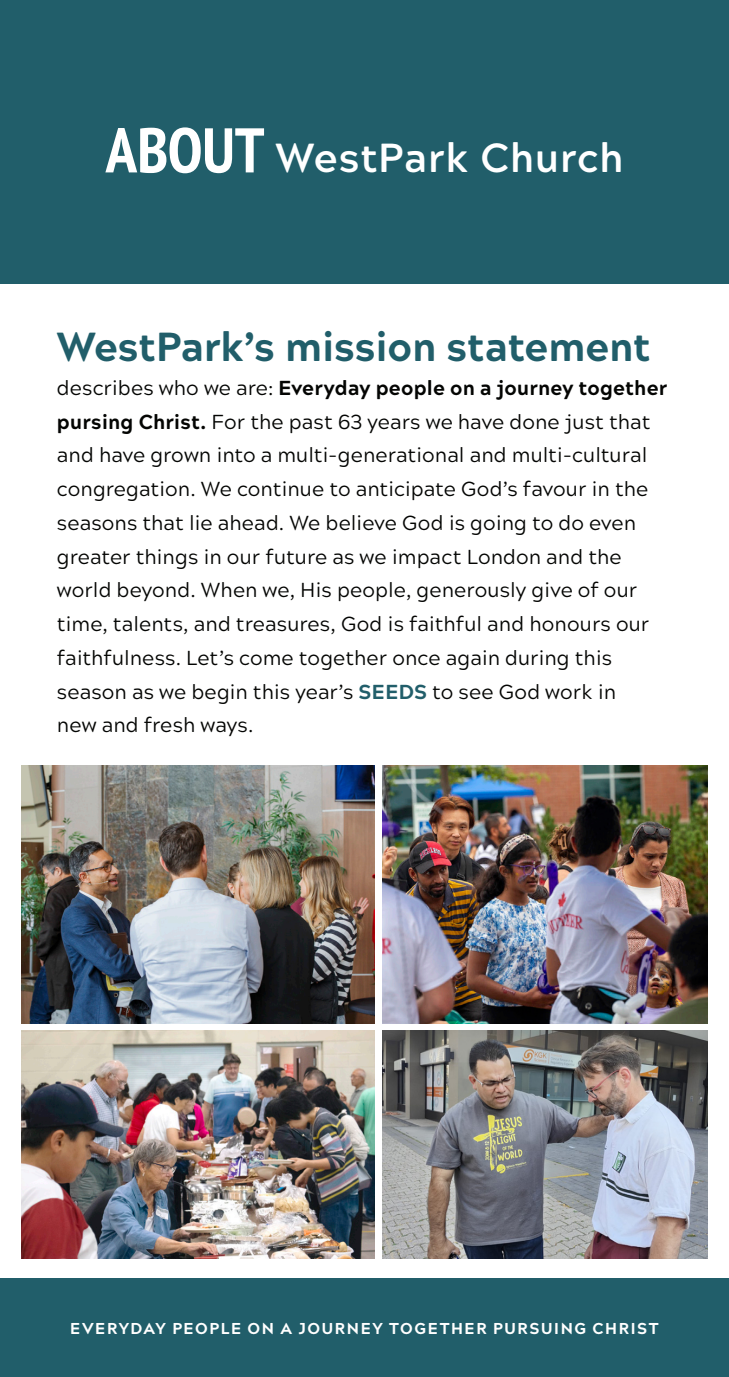
<style>
.page{position:relative;width:729px;height:1377px;background:#fff}
.page>*{position:absolute;margin:0;border:0;box-sizing:border-box;transform-origin:0 0}
.Pull_Text{font:800 40.5px "Acherus Grotesque";letter-spacing:-.01em;color:#215e6a}
.Pull_Text-2{font:700 40.5px "Acherus Grotesque";letter-spacing:.01em;color:#fff}
.Pull_Text-3{font:20.25px/33.8px "Acherus Grotesque";letter-spacing:.005em;color:#040503}
.Pull_Text-4{font:800 15.75px "Acherus Grotesque";letter-spacing:.1em;color:#fff}
.s1{font-family:"PT Sans";font-stretch:condensed;font-size:63px}
.s2{font-weight:800}
.s3{font-weight:800;color:#215e6a}
</style>
<div class="page">
<div style="left:0;top:1279px;width:729px;height:98px;background:#215e6a"></div>
<div style="left:0;top:0;width:729px;height:284px;background:#215e6a"></div>
<img style="left:21px;top:1030px;width:353px;height:228px">
<img style="left:383px;top:1030px;width:325px;height:228px">
<img style="left:383px;top:766px;width:325px;height:257px">
<img style="left:21px;top:766px;width:353px;height:257px">
<p class="Pull_Text-2" style="left:106px;top:124px;width:519px"><span class="s1">ABOUT</span> WestPark Church</p>
<p class="Pull_Text" style="left:57px;top:312px;width:595px">WestPark’s mission statement</p>
<p class="Pull_Text-3" style="left:57px;top:370px;width:612px">describes who we are: <span class="s2">Everyday people on a journey together pursing Christ.</span> For the past 63 years we have done just that and have grown into a multi-generational and multi-cultural congregation. We continue to anticipate God’s favour in the seasons that lie ahead. We believe God is going to do even greater things in our future as we impact London and the world beyond. When we, His people, generously give of our time, talents, and treasures, God is faithful and honours our faithfulness. Let’s come together once again during this season as we begin this year’s <span class="s3">SEEDS</span> to see God work in</p>
<p class="Pull_Text-3" style="left:57px;top:707px;width:198px">new and fresh ways.</p>
<p class="Pull_Text-4" style="left:70px;top:1315px;width:590px">EVERYDAY PEOPLE ON A JOURNEY TOGETHER PURSUING CHRIST</p>
</div>
